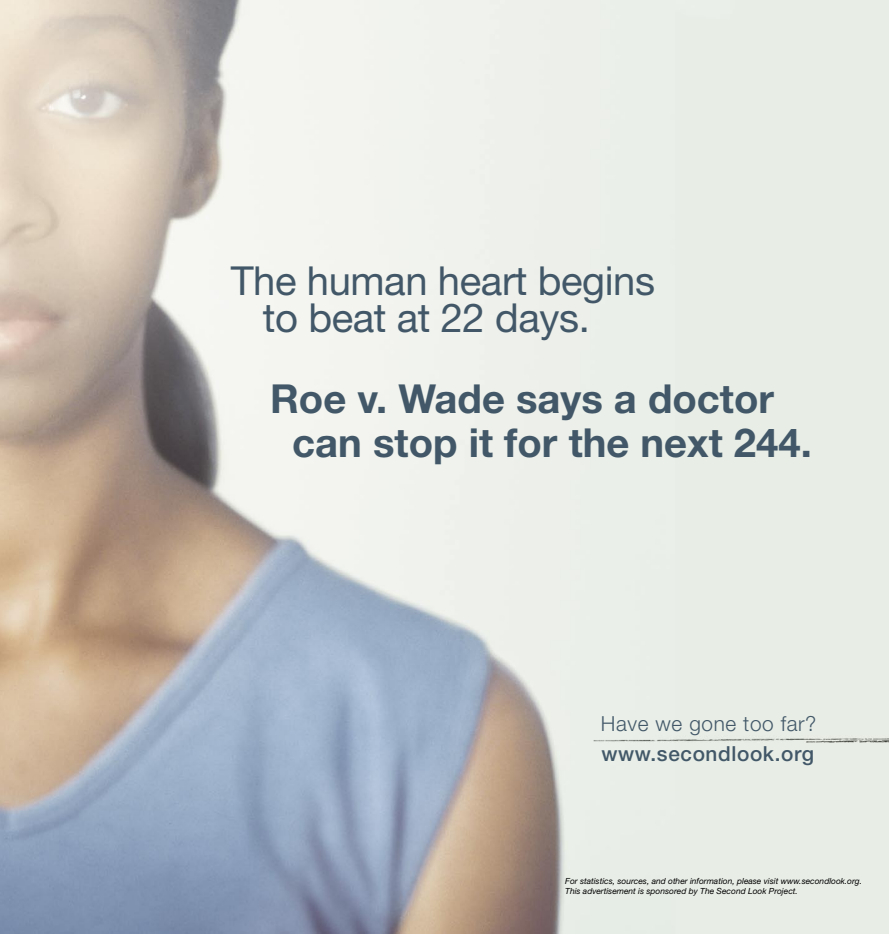
<style>
.page{position:relative;width:889px;height:934px;background:#fff}
.page>*{position:absolute;margin:0;border:0;box-sizing:border-box;transform-origin:0 0}
.t1{font:700 40px/43.8px "Helvetica Neue";color:#425868}
.t2{font:40px/37.5px "Helvetica Neue";letter-spacing:-.01em;color:#425868}
.t3{font:500 20.75px "Helvetica Neue";letter-spacing:.03em;color:#425868}
.t4{font:300 20.75px "Helvetica Neue";letter-spacing:.03em;color:#425868}
.t5{font:italic 8.44px/10.1px "Helvetica Neue";color:#000}
</style>
<div class="page">
<img style="left:0;top:0;width:889px;height:934px">
<img style="left:594px;top:735px;width:295px;height:8px">
<h1 class="t2" style="left:263px;top:261px;width:394px;text-indent:-32px">The human heart begins to beat at 22 days.</h1>
<h1 class="t1" style="left:292px;top:376px;width:521px;text-indent:-22px">Roe v. Wade says a doctor can stop it for the next 244.</h1>
<h2 class="t4" style="left:601px;top:711px;width:217px">Have we gone too far?</h2>
<h2 class="t3" style="left:601px;top:741px;width:214px">www.secondlook.org</h2>
<p class="t5" style="left:565px;top:875px;width:298px">For statistics, sources, and other information, please visit www.secondlook.org.<br>This advertisement is sponsored by The Second Look Project.</p>
</div>
